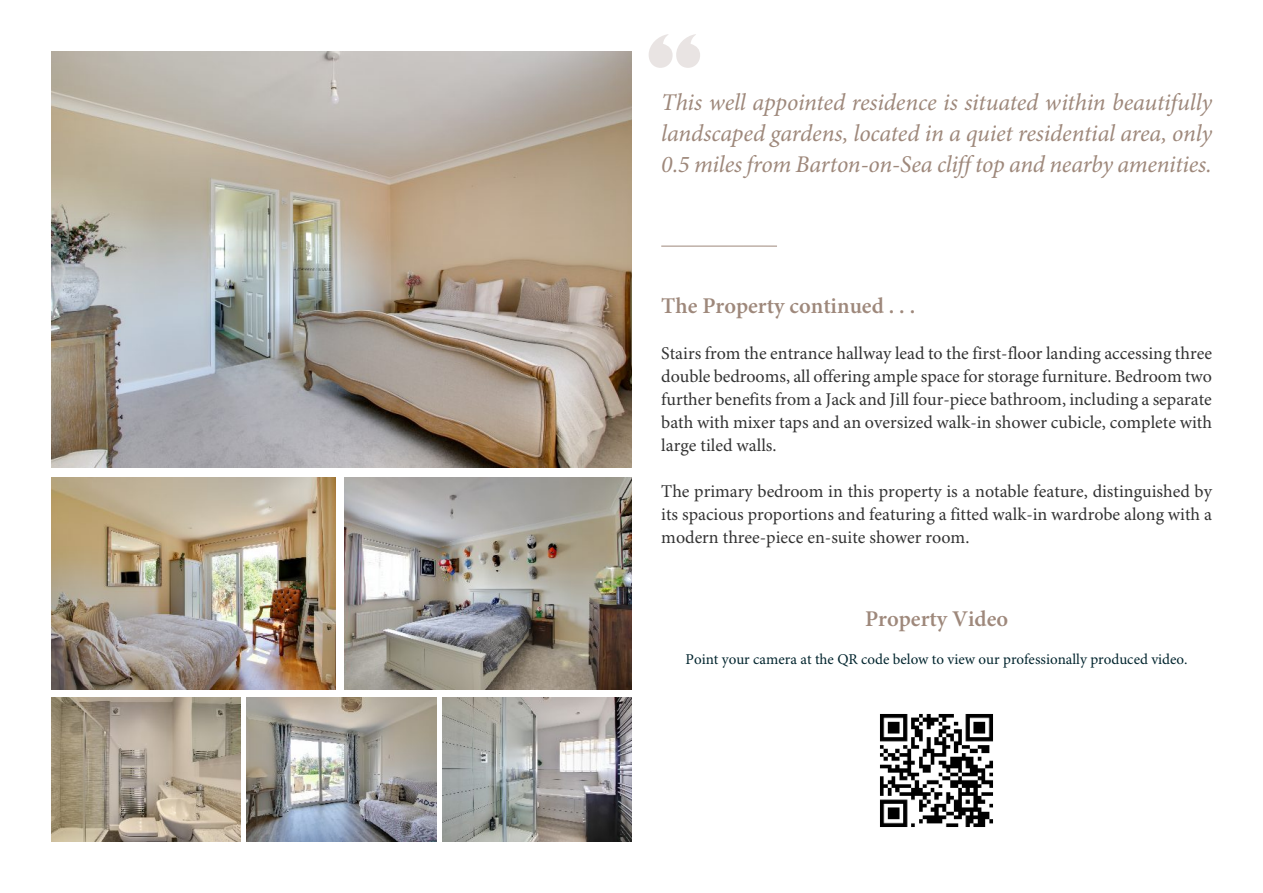
<style>
.page{position:relative;width:1263px;height:893px;background:#fff}
.page>*{position:absolute;margin:0;border:0;box-sizing:border-box;transform-origin:0 0}
.t1{font:italic 24px/30.8px "Minion Pro";letter-spacing:-.01em;color:#9e887b;text-align:justify}
.t2{font:600 22.5px "Minion Pro";color:#9e887b}
.t3{font:18px/23px "Minion Pro";color:#333;text-align:justify}
.t4{font:15px "Minion Pro";color:#02252e}
</style>
<div class="page">
<img style="left:246px;top:698px;width:190px;height:144px">
<img style="left:51px;top:477px;width:285px;height:212px">
<img style="left:51px;top:51px;width:580px;height:417px">
<hr style="left:661px;top:246px;width:116px;height:1px;background:#9e887b">
<svg style="left:649px;top:34px;width:51px;height:34px"></svg>
<img style="left:344px;top:477px;width:287px;height:212px">
<img style="left:51px;top:698px;width:190px;height:144px">
<img style="left:442px;top:698px;width:189px;height:144px">
<img style="left:880px;top:714px;width:113px;height:113px">
<h1 class="t1" style="left:661px;top:89px;width:552px">This well appointed residence is situated within beautifully landscaped gardens, located in a quiet residential area, only 0.5 miles from Barton-on-Sea cliff top and nearby amenities.</h1>
<p class="t2" style="left:661px;top:297px;width:256px">The Property continued . . .</p>
<p class="t3" style="left:661px;top:343px;width:552px">Stairs from the entrance hallway lead to the first-floor landing accessing three double bedrooms, all offering ample space for storage furniture. Bedroom two further benefits from a Jack and Jill four-piece bathroom, including a separate bath with mixer taps and an oversized walk-in shower cubicle, complete with large tiled walls.</p>
<p class="t3" style="left:661px;top:481px;width:552px">The primary bedroom in this property is a notable feature, distinguished by its spacious proportions and featuring a fitted walk-in wardrobe along with a modern three-piece en-suite shower room.</p>
<p class="t2" style="left:865px;top:609px;width:144px">Property Video</p>
<p class="t4" style="left:686px;top:653px;width:503px">Point your camera at the QR code below to view our professionally produced video.</p>
</div>
